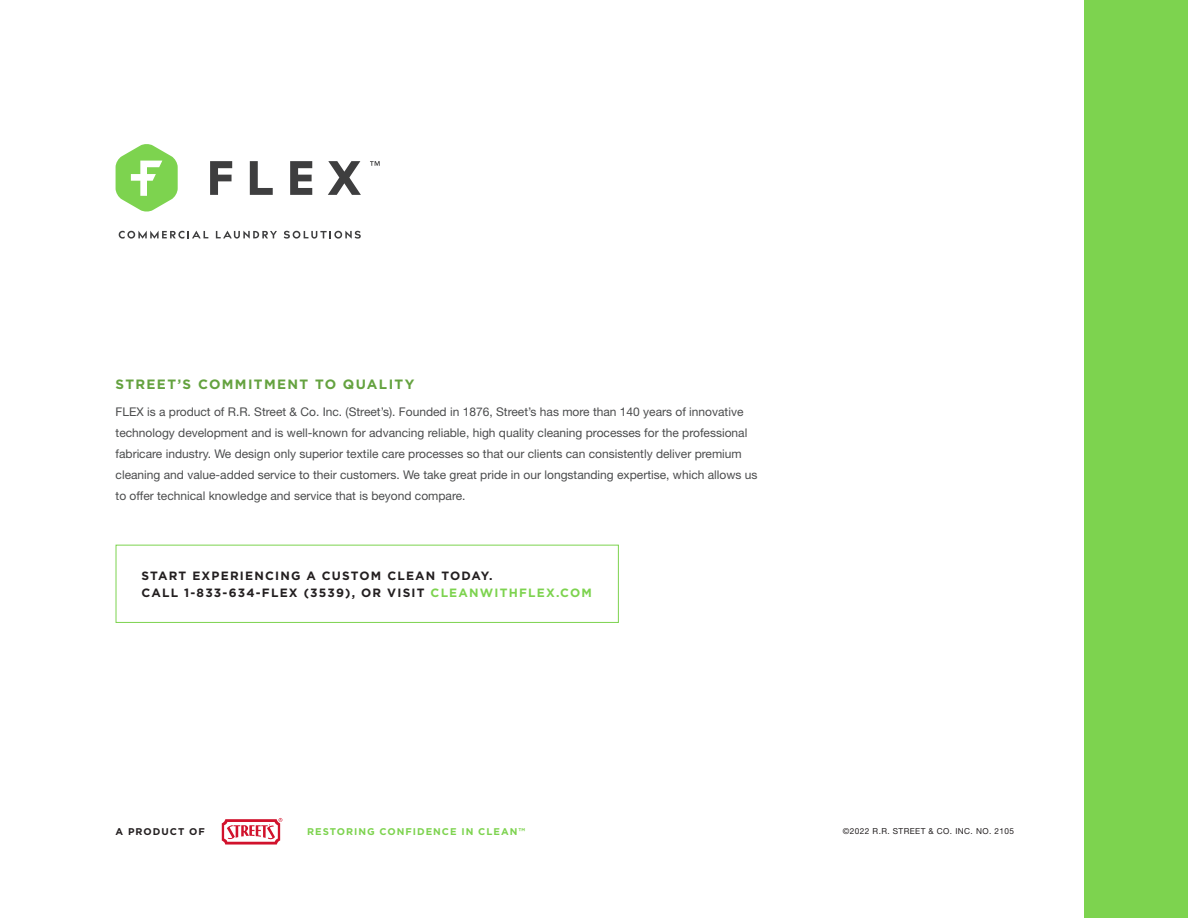
<style>
.page{position:relative;width:1188px;height:918px;background:#fff}
.page>*{position:absolute;margin:0;border:0;box-sizing:border-box;transform-origin:0 0}
.Subhead{font:700 13.5px "Gotham";letter-spacing:.1em;color:#64a23f}
.t1{font:12px/21px "Helvetica Neue LT Std";color:#4b4c4d}
.t2{font:700 12px/16.5px "Gotham";letter-spacing:.1em;color:#231f20}
.t3{font:700 9.75px "Gotham";letter-spacing:.1em;color:#7dd34f}
.t4{font:700 9.75px "Gotham";letter-spacing:.1em;color:#231f20}
.t5{font:8.25px "Helvetica Neue LT Std";letter-spacing:.05em;color:#231f20}
.s1{color:#7dd34f}
</style>
<div class="page">
<div style="left:1084px;top:0;width:104px;height:918px;background:#7dd34f"></div>
<svg style="left:222px;top:818px;width:60px;height:27px"></svg>
<svg style="left:116px;top:144px;width:62px;height:68px"></svg>
<svg style="left:210px;top:161px;width:22px;height:34px"></svg>
<svg style="left:250px;top:161px;width:23px;height:34px"></svg>
<svg style="left:290px;top:161px;width:22px;height:34px"></svg>
<svg style="left:328px;top:161px;width:33px;height:34px"></svg>
<svg style="left:119px;top:231px;width:89px;height:8px"></svg>
<svg style="left:216px;top:231px;width:61px;height:8px"></svg>
<svg style="left:284px;top:231px;width:77px;height:8px"></svg>
<svg style="left:370px;top:161px;width:10px;height:5px"></svg>
<div style="left:116px;top:545px;width:503px;height:78px;border:1px solid #7dd34f"></div>
<p class="Subhead" style="left:116px;top:375px;width:300px">STREET’S COMMITMENT TO QUALITY</p>
<p class="t1" style="left:116px;top:401px;width:644px">FLEX is a product of R.R. Street &amp; Co. Inc. (Street’s). Founded in 1876, Street’s has more than 140 years of innovative technology development and is well-known for advancing reliable, high quality cleaning processes for the professional fabricare industry. We design only superior textile care processes so that our clients can consistently deliver premium cleaning and value-added service to their customers. We take great pride in our longstanding expertise, which allows us to offer technical knowledge and service that is beyond compare.</p>
<p class="t2" style="left:141px;top:568px;width:452px">START EXPERIENCING A CUSTOM CLEAN TODAY.<br>CALL 1-833-634-FLEX (3539), OR VISIT <span class="s1">CLEANWITHFLEX.COM</span></p>
<p class="t4" style="left:116px;top:825px;width:91px">A PRODUCT OF</p>
<p class="t3" style="left:307px;top:825px;width:219px">RESTORING CONFIDENCE IN CLEAN™</p>
<p class="t5" style="left:843px;top:826px;width:173px">©2022 R.R. STREET &amp; CO. INC. NO. 2105</p>
</div>
